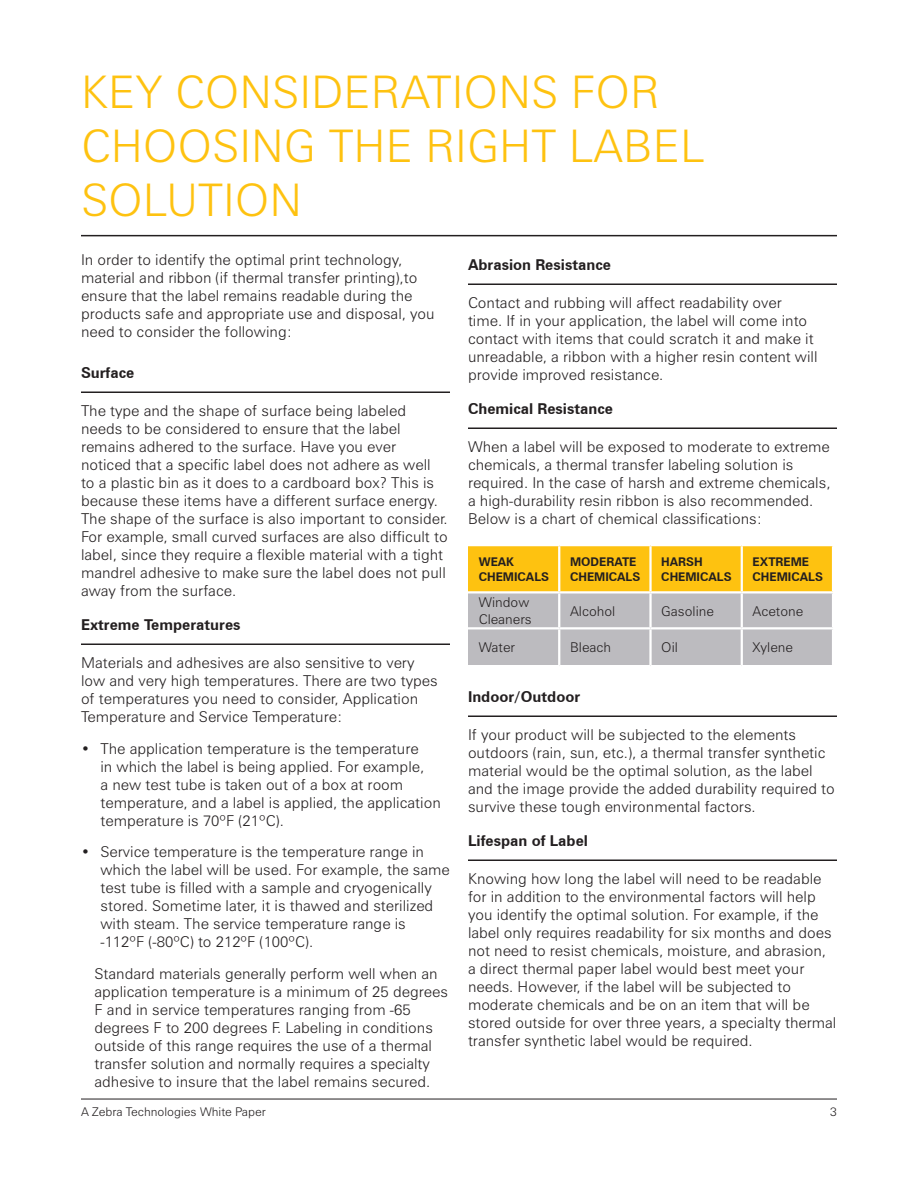
<style>
.page{position:relative;width:918px;height:1188px;background:#fff}
.page>*{position:absolute;margin:0;border:0;box-sizing:border-box;transform-origin:0 0}
._001_Page_header{font:300 45px/54px "Zurich BT";color:#fec210}
.t1{font:300 15px/18px "Zurich BT";color:#231f20}
.bold_subhead_with_ru{font:700 15px "Zurich BT";color:#231f20}
.t2{font:300 13.5px/16.2px "Zurich BT";color:#231f20}
.t3{font:300 12.15px "Zurich BT";color:#231f20}
.t4{font:700 12px/14.4px "Zurich BT";color:#231f20}
.t5{font:300 12px "Zurich BT";color:#231f20}
</style>
<div class="page">
<hr style="left:81px;top:1099px;width:756px;height:1px;background:#231f20">
<hr style="left:81px;top:235px;width:756px;height:1px;background:#231f20">
<hr style="left:81px;top:392px;width:369px;height:1px;background:#231f20">
<hr style="left:81px;top:644px;width:369px;height:1px;background:#231f20">
<hr style="left:468px;top:284px;width:369px;height:1px;background:#231f20">
<hr style="left:468px;top:428px;width:369px;height:1px;background:#231f20">
<hr style="left:468px;top:716px;width:369px;height:1px;background:#231f20">
<hr style="left:468px;top:860px;width:369px;height:1px;background:#231f20">
<svg style="left:468px;top:546px;width:364px;height:119px;background:#d6be7b"></svg>
<hr style="left:558px;top:546px;width:2px;height:45px;background:#fff">
<hr style="left:558px;top:594px;width:2px;height:33px;background:#fff">
<hr style="left:558px;top:629px;width:2px;height:36px;background:#fff">
<hr style="left:649px;top:546px;width:3px;height:45px;background:#fff">
<hr style="left:741px;top:546px;width:2px;height:45px;background:#fff">
<hr style="left:649px;top:594px;width:3px;height:33px;background:#fff">
<hr style="left:741px;top:594px;width:2px;height:33px;background:#fff">
<hr style="left:649px;top:629px;width:3px;height:36px;background:#fff">
<hr style="left:741px;top:629px;width:2px;height:36px;background:#fff">
<hr style="left:468px;top:591px;width:91px;height:3px;background:#fff">
<hr style="left:559px;top:591px;width:92px;height:3px;background:#fff">
<hr style="left:651px;top:591px;width:91px;height:3px;background:#fff">
<hr style="left:742px;top:591px;width:92px;height:3px;background:#fff">
<hr style="left:468px;top:627px;width:91px;height:2px;background:#fff">
<hr style="left:559px;top:627px;width:92px;height:2px;background:#fff">
<hr style="left:651px;top:627px;width:91px;height:2px;background:#fff">
<hr style="left:742px;top:627px;width:92px;height:2px;background:#fff">
<p class="_001_Page_header" style="left:81px;top:65px;width:625px">KEY CONSIDERATIONS FOR<br>CHOOSING THE RIGHT LABEL<br>SOLUTION</p>
<p class="t1" style="left:81px;top:251px;width:355px">In order to identify the optimal print technology, material and ribbon (if thermal transfer printing),to ensure that the label remains readable during the products safe and appropriate use and disposal, you need to consider the following:</p>
<p class="bold_subhead_with_ru" style="left:81px;top:364px;width:55px">Surface</p>
<p class="t1" style="left:81px;top:402px;width:368px">The type and the shape of surface being labeled needs to be considered to ensure that the label remains adhered to the surface. Have you ever noticed that a specific label does not adhere as well to a plastic bin as it does to a cardboard box? This is because these items have a different surface energy.<br>The shape of the surface is also important to consider.<br>For example, small curved surfaces are also difficult to label, since they require a flexible material with a tight mandrel adhesive to make sure the label does not pull away from the surface.</p>
<p class="bold_subhead_with_ru" style="left:81px;top:616px;width:161px">Extreme Temperatures</p>
<p class="t1" style="left:81px;top:654px;width:358px">Materials and adhesives are also sensitive to very low and very high temperatures. There are two types of temperatures you need to consider, Application Temperature and Service Temperature:</p>
<p class="t1" style="left:100px;top:739px;width:342px;text-indent:-20px">• The application temperature is the temperature<br>in which the label is being applied. For example,<br>a new test tube is taken out of a box at room temperature, and a label is applied, the application temperature is 70ºF (21ºC).</p>
<p class="t1" style="left:100px;top:843px;width:351px;text-indent:-20px">• Service temperature is the temperature range in which the label will be used. For example, the same test tube is filled with a sample and cryogenically stored. Sometime later, it is thawed and sterilized with steam. The service temperature range is -112ºF (-80ºC) to 212ºF (100ºC).</p>
<p class="t1" style="left:94px;top:964px;width:355px">Standard materials generally perform well when an application temperature is a minimum of 25 degrees F and in service temperatures ranging from -65 degrees F to 200 degrees F. Labeling in conditions outside of this range requires the use of a thermal transfer solution and normally requires a specialty adhesive to insure that the label remains secured.</p>
<p class="bold_subhead_with_ru" style="left:468px;top:256px;width:145px">Abrasion Resistance</p>
<p class="t1" style="left:468px;top:294px;width:351px">Contact and rubbing will affect readability over time. If in your application, the label will come into contact with items that could scratch it and make it unreadable, a ribbon with a higher resin content will provide improved resistance.</p>
<p class="bold_subhead_with_ru" style="left:468px;top:400px;width:147px">Chemical Resistance</p>
<p class="t1" style="left:468px;top:438px;width:364px">When a label will be exposed to moderate to extreme chemicals, a thermal transfer labeling solution is required. In the case of harsh and extreme chemicals, a high-durability resin ribbon is also recommended.<br>Below is a chart of chemical classifications:</p>
<p class="t4" style="left:479px;top:555px;width:72px">WEAK<br>CHEMICALS</p>
<p class="t4" style="left:570px;top:555px;width:72px">MODERATE<br>CHEMICALS</p>
<p class="t4" style="left:661px;top:555px;width:72px">HARSH<br>CHEMICALS</p>
<p class="t4" style="left:753px;top:555px;width:72px">EXTREME<br>CHEMICALS</p>
<p class="t2" style="left:479px;top:594px;width:54px">Window<br>Cleaners</p>
<p class="t2" style="left:570px;top:603px;width:47px">Alcohol</p>
<p class="t2" style="left:661px;top:603px;width:54px">Gasoline</p>
<p class="t2" style="left:753px;top:603px;width:52px">Acetone</p>
<p class="t2" style="left:479px;top:639px;width:38px">Water</p>
<p class="t2" style="left:570px;top:639px;width:43px">Bleach</p>
<p class="t2" style="left:661px;top:639px;width:18px">Oil</p>
<p class="t2" style="left:753px;top:639px;width:42px">Xylene</p>
<p class="bold_subhead_with_ru" style="left:468px;top:688px;width:114px">Indoor/Outdoor</p>
<p class="t1" style="left:468px;top:726px;width:368px">If your product will be subjected to the elements outdoors (rain, sun, etc.), a thermal transfer synthetic material would be the optimal solution, as the label and the image provide the added durability required to survive these tough environmental factors.</p>
<p class="bold_subhead_with_ru" style="left:468px;top:832px;width:122px">Lifespan of Label</p>
<p class="t1" style="left:468px;top:870px;width:370px">Knowing how long the label will need to be readable for in addition to the environmental factors will help you identify the optimal solution. For example, if the label only requires readability for six months and does not need to resist chemicals, moisture, and abrasion, a direct thermal paper label would best meet your needs. However, if the label will be subjected to moderate chemicals and be on an item that will be stored outside for over three years, a specialty thermal transfer synthetic label would be required.</p>
<p class="t5" style="left:81px;top:1104px;width:186px">A Zebra Technologies White Paper</p>
<p class="t3" style="left:830px;top:1104px;width:8px">3</p>
</div>
